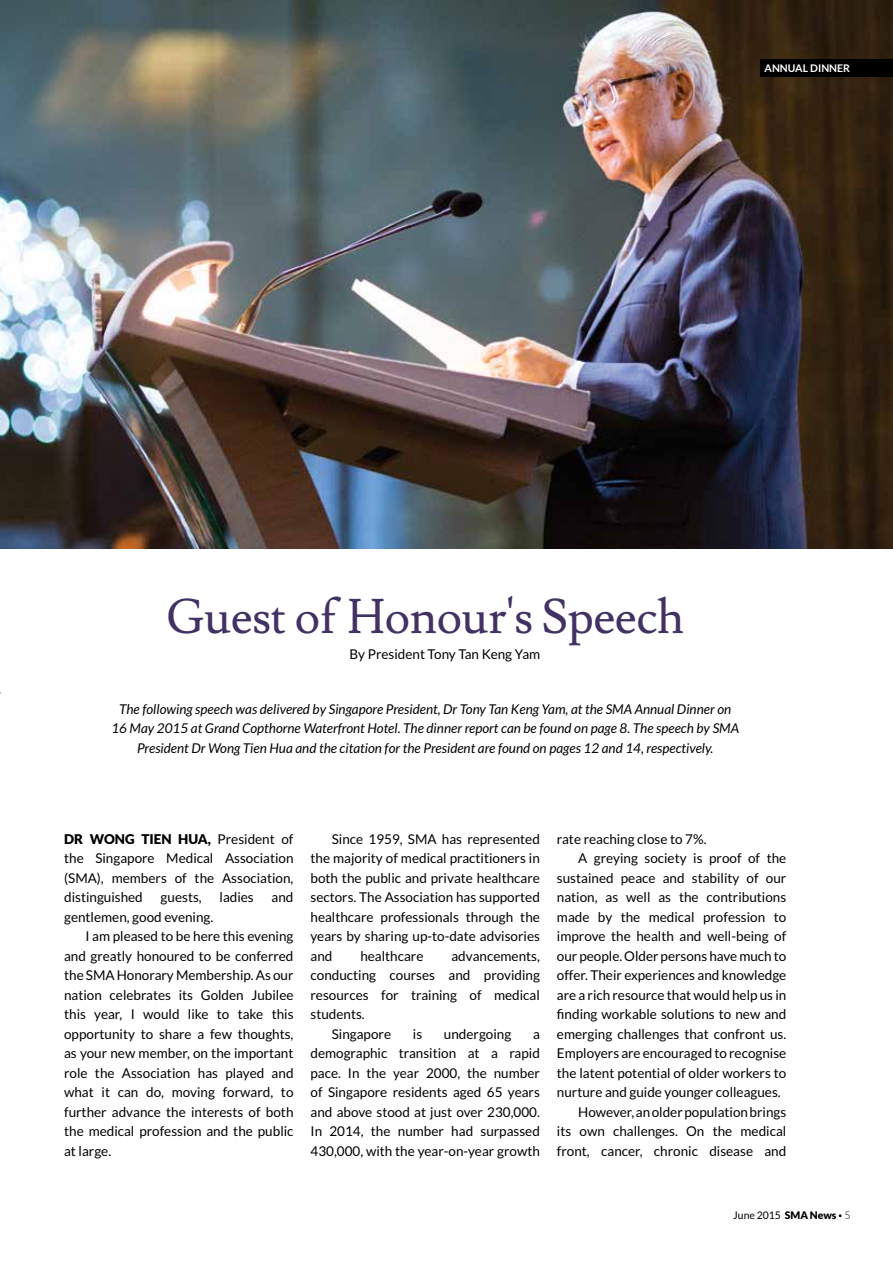
<style>
.page{position:relative;width:893px;height:1263px;background:#fff}
.page>*{position:absolute;margin:0;border:0;box-sizing:border-box;transform-origin:0 0}
.t1{font:48px "Lusitana";letter-spacing:-.01em;color:#413263}
.t2{font:13.5px/19.5px "Lato";color:#000;text-align:justify}
.t3{font:italic 13.5px/19.5px "Lato";color:#000;text-align:center}
.t4{font:10.5px "Lato";color:#000}
.t5{font:700 10.5px "Lato";color:#fff}
.s1{font-weight:900}
.s2{font-size:7.5px}
.s3{font-weight:300}
</style>
<div class="page">
<img style="left:0;top:0;width:893px;height:549px">
<div style="left:760px;top:59px;width:133px;height:17px;background:#000"></div>
<p class="t5" style="left:765px;top:62px;width:87px">ANNUAL DINNER</p>
<h1 class="t1" style="left:166px;top:588px;width:519px">Guest of Honour's Speech</h1>
<p class="t2" style="left:350px;top:644px;width:192px">By President Tony Tan Keng Yam</p>
<p class="t3" style="left:111px;top:699px;width:629px">The following speech was delivered by Singapore President, Dr Tony Tan Keng Yam, at the SMA Annual Dinner on<br>16 May 2015 at Grand Copthorne Waterfront Hotel. The dinner report can be found on page 8. The speech by SMA<br>President Dr Wong Tien Hua and the citation for the President are found on pages 12 and 14, respectively.</p>
<p class="t2" style="left:64px;top:829px;width:231px"><span class="s1">DR WONG TIEN HUA,</span> President of the Singapore Medical Association (SMA), members of the Association, distinguished</p>
<p class="t2" style="left:161px;top:888px;width:43px">guests,</p>
<p class="t2" style="left:220px;top:888px;width:36px">ladies</p>
<p class="t2" style="left:272px;top:888px;width:23px">and</p>
<p class="t2" style="left:64px;top:907px;width:151px">gentlemen, good evening.</p>
<p class="t2" style="left:85px;top:927px;width:210px">I am pleased to be here this evening</p>
<p class="t2" style="left:64px;top:946px;width:231px">and greatly honoured to be conferred</p>
<p class="t2" style="left:64px;top:966px;width:231px">the SMA Honorary Membership. As our</p>
<p class="t2" style="left:64px;top:985px;width:231px">nation celebrates its Golden Jubilee</p>
<p class="t2" style="left:64px;top:1005px;width:231px">this year, I would like to take this</p>
<p class="t2" style="left:64px;top:1024px;width:231px">opportunity to share a few thoughts,</p>
<p class="t2" style="left:64px;top:1044px;width:231px">as your new member, on the important</p>
<p class="t2" style="left:64px;top:1063px;width:231px">role the Association has played and</p>
<p class="t2" style="left:64px;top:1083px;width:231px">what it can do, moving forward, to</p>
<p class="t2" style="left:64px;top:1102px;width:231px">further advance the interests of both</p>
<p class="t2" style="left:64px;top:1122px;width:231px">the medical profession and the public</p>
<p class="t2" style="left:64px;top:1141px;width:49px">at large.</p>
<p class="t2" style="left:311px;top:829px;width:231px;text-indent:21px">Since 1959, SMA has represented the majority of medical practitioners in both the public and private healthcare sectors. The Association has supported healthcare professionals through the years by sharing up-to-date advisories and</p>
<p class="t2" style="left:360px;top:946px;width:65px">healthcare</p>
<p class="t2" style="left:451px;top:946px;width:90px">advancements,</p>
<p class="t2" style="left:311px;top:965px;width:231px">conducting courses and providing</p>
<p class="t2" style="left:311px;top:985px;width:231px">resources for training of medical</p>
<p class="t2" style="left:311px;top:1004px;width:56px">students.</p>
<p class="t2" style="left:332px;top:1024px;width:61px">Singapore</p>
<p class="t2" style="left:413px;top:1024px;width:11px">is</p>
<p class="t2" style="left:444px;top:1024px;width:69px">undergoing</p>
<p class="t2" style="left:311px;top:1024px;width:231px;text-indent:223px">a demographic transition at a rapid pace. In the year 2000, the number of Singapore residents aged 65 years and above stood at just over 230,000.<br>In 2014, the number had surpassed 430,000, with the year-on-year growth</p>
<p class="t2" style="left:557px;top:829px;width:151px">rate reaching close to 7%.</p>
<p class="t2" style="left:578px;top:848px;width:210px">A greying society is proof of the</p>
<p class="t2" style="left:557px;top:868px;width:231px">sustained peace and stability of our</p>
<p class="t2" style="left:557px;top:887px;width:231px">nation, as well as the contributions</p>
<p class="t2" style="left:557px;top:907px;width:231px">made by the medical profession to</p>
<p class="t2" style="left:557px;top:926px;width:231px">improve the health and well-being of</p>
<p class="t2" style="left:557px;top:946px;width:231px">our people. Older persons have much to</p>
<p class="t2" style="left:557px;top:965px;width:231px">offer. Their experiences and knowledge</p>
<p class="t2" style="left:557px;top:985px;width:231px">are a rich resource that would help us in</p>
<p class="t2" style="left:557px;top:1004px;width:231px">finding workable solutions to new and</p>
<p class="t2" style="left:557px;top:1024px;width:231px">emerging challenges that confront us.</p>
<p class="t2" style="left:557px;top:1043px;width:231px">Employers are encouraged to recognise</p>
<p class="t2" style="left:557px;top:1063px;width:231px">the latent potential of older workers to</p>
<p class="t2" style="left:557px;top:1082px;width:225px">nurture and guide younger colleagues.</p>
<p class="t2" style="left:578px;top:1102px;width:210px">However, an older population brings</p>
<p class="t2" style="left:557px;top:1121px;width:231px">its own challenges. On the medical</p>
<p class="t2" style="left:557px;top:1141px;width:231px">front, cancer, chronic disease and</p>
<p class="t4" style="left:733px;top:1209px;width:119px">June 2015 <span class="s1">SMA NEWS</span> <span class="s2">•</span> <span class="s3">5</span></p>
</div>
